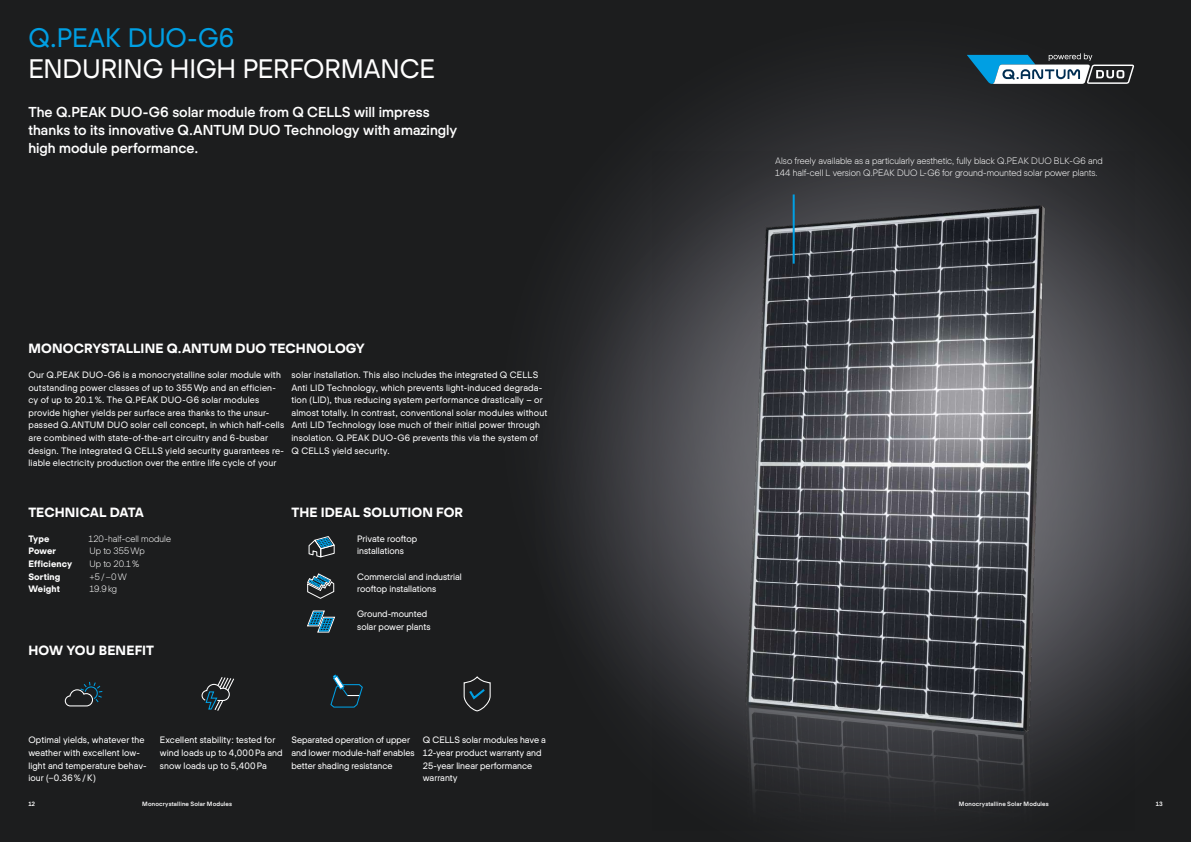
<style>
.page{position:relative;width:1191px;height:842px;background:#1c1d1e}
.page>*{position:absolute;margin:0;border:0;box-sizing:border-box;transform-origin:0 0}
.t1{font:26px "Actual R";letter-spacing:-.005em;color:#fff}
.t2{font:26px "Actual R";letter-spacing:-.01em;color:#009fe3}
.t3{font:14px/18.2px "Actual M";color:#fff}
.t4{font:13px "Actual B";letter-spacing:.01em;color:#fff}
.t5{font:9px/12.6px "Actual R";letter-spacing:.015em;color:#fff}
.t6{font:9px/12.6px "Actual L";letter-spacing:.005em;color:#fff}
.t7{font:9px "Actual B";letter-spacing:.01em;color:#fff}
.t8{font:6px "Actual M";letter-spacing:.025em;color:#fff}
</style>
<div class="page">
<svg style="left:554px;top:66px;width:637px;height:651px"></svg>
<svg style="left:966px;top:53px;width:168px;height:31px"></svg>
<img style="left:652px;top:151px;width:482px;height:666px">
<svg style="left:308px;top:536px;width:27px;height:22px"></svg>
<svg style="left:307px;top:573px;width:27px;height:26px"></svg>
<svg style="left:330px;top:674px;width:33px;height:34px"></svg>
<svg style="left:64px;top:681px;width:39px;height:26px"></svg>
<svg style="left:201px;top:677px;width:33px;height:34px"></svg>
<svg style="left:463px;top:676px;width:28px;height:36px"></svg>
<hr style="left:792px;top:194px;width:2px;height:70px;background:#009fe3">
<svg style="left:307px;top:610px;width:28px;height:23px"></svg>
<h1 class="t2" style="left:28px;top:23px;width:207px">Q.PEAK DUO-G6</h1>
<h1 class="t1" style="left:28px;top:54px;width:408px">ENDURING HIGH PERFORMANCE</h1>
<h2 class="t3" style="left:28px;top:102px;width:430px">The Q.PEAK DUO-G6 solar module from Q CELLS will impress thanks to its innovative Q.ANTUM DUO Technology with amazingly high module performance.</h2>
<h3 class="t4" style="left:28px;top:340px;width:338px">MONOCRYSTALLINE Q.ANTUM DUO TECHNOLOGY</h3>
<p class="t5" style="left:28px;top:368px;width:257px">Our Q.PEAK DUO-G6 is a monocrystalline solar module with outstanding power classes of up to 355Wp and an efficien&shy;cy of up to 20.1%. The Q.PEAK DUO-G6 solar modules provide higher yields per surface area thanks to the unsur&shy;passed Q.ANTUM DUO solar cell concept, in which half-cells are combined with state-of-the-art circuitry and 6-busbar design. The integrated Q CELLS yield security guarantees re&shy;liable electricity production over the entire life cycle of your</p>
<p class="t5" style="left:291px;top:368px;width:257px">solar installation. This also includes the integrated Q CELLS Anti LID Technology, which prevents light-induced degrada&shy;tion (LID), thus reducing system performance drastically – or almost totally. In contrast, conventional solar modules without Anti LID Technology lose much of their initial power through insolation. Q.PEAK DUO-G6 prevents this via the system of Q CELLS yield security.</p>
<h3 class="t4" style="left:28px;top:504px;width:117px">TECHNICAL DATA</h3>
<p class="t7" style="left:28px;top:533px;width:23px">Type</p>
<p class="t6" style="left:88px;top:532px;width:84px">120-half-cell module</p>
<p class="t7" style="left:28px;top:546px;width:29px">Power</p>
<p class="t6" style="left:89px;top:545px;width:57px">Up to 355Wp</p>
<p class="t7" style="left:28px;top:558px;width:45px">Efficiency</p>
<p class="t6" style="left:89px;top:557px;width:51px">Up to 20.1%</p>
<p class="t7" style="left:28px;top:571px;width:34px">Sorting</p>
<p class="t6" style="left:89px;top:570px;width:39px">+5/−0W</p>
<p class="t7" style="left:28px;top:583px;width:33px">Weight</p>
<p class="t6" style="left:89px;top:583px;width:29px">19.9kg</p>
<h3 class="t4" style="left:28px;top:643px;width:127px">HOW YOU BENEFIT</h3>
<h3 class="t4" style="left:291px;top:504px;width:173px">THE IDEAL SOLUTION FOR</h3>
<p class="t5" style="left:357px;top:532px;width:62px">Private rooftop installations</p>
<p class="t5" style="left:357px;top:570px;width:106px">Commercial and industrial rooftop installations</p>
<p class="t5" style="left:357px;top:608px;width:75px">Ground-mounted solar power plants</p>
<p class="t5" style="left:28px;top:734px;width:120px">Optimal yields, whatever the weather with excellent low&shy;light and temperature behav&shy;iour (−0.36%/K)</p>
<p class="t5" style="left:160px;top:734px;width:124px">Excellent stability: tested for wind loads up to 4,000Pa and snow loads up to 5,400Pa</p>
<p class="t5" style="left:291px;top:734px;width:125px">Separated operation of upper and lower module-half enables better shading resistance</p>
<p class="t5" style="left:423px;top:734px;width:125px">Q CELLS solar modules have a<br>12-year product warranty and<br>25-year linear performance warranty</p>
<p class="t6" style="left:775px;top:154px;width:329px">Also freely available as a particularly aesthetic, fully black Q.PEAK DUO BLK-G6 and<br>144 half-cell L version Q.PEAK DUO L-G6 for ground-mounted solar power plants.</p>
<p class="t8" style="left:28px;top:801px;width:8px">12</p>
<p class="t8" style="left:142px;top:801px;width:91px">Monocrystalline Solar Modules</p>
<p class="t8" style="left:959px;top:801px;width:91px">Monocrystalline Solar Modules</p>
<p class="t8" style="left:1155px;top:801px;width:8px">13</p>
</div>
